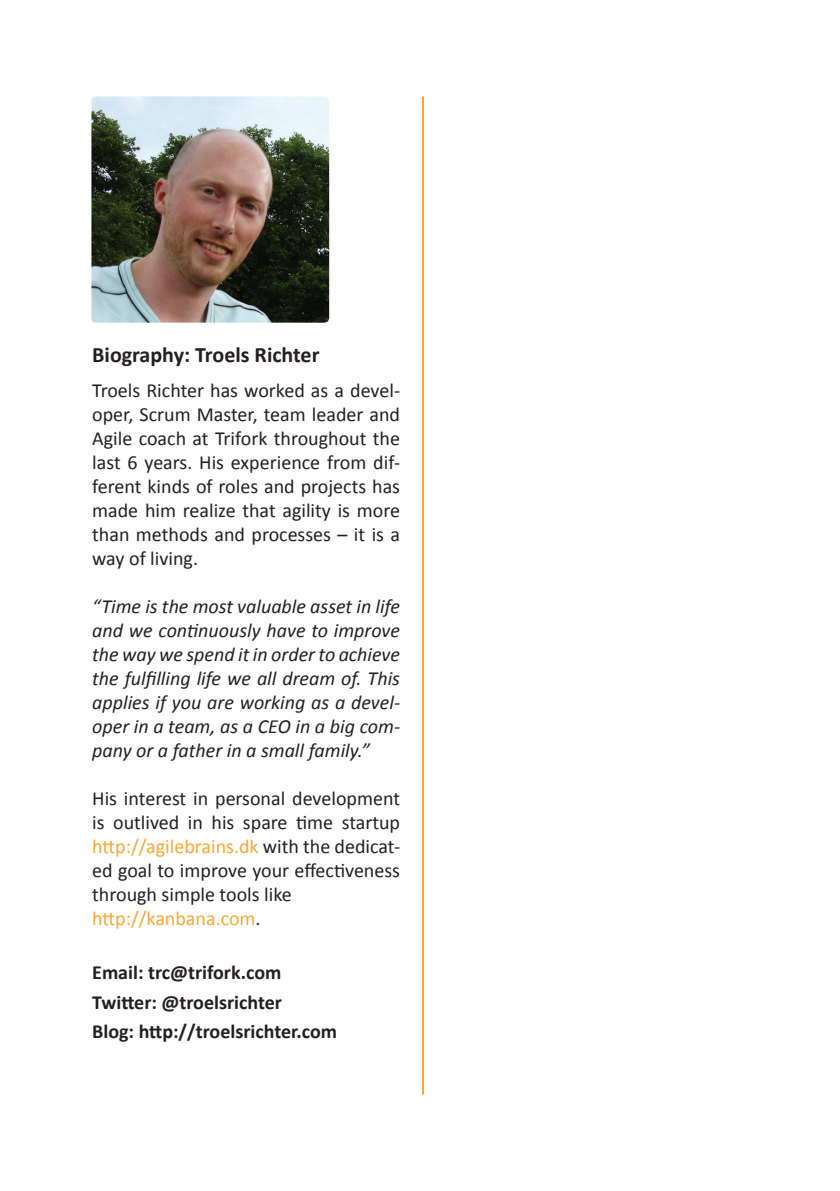
<style>
.page{position:relative;width:840px;height:1191px;background:#fff}
.page>*{position:absolute;margin:0;border:0;box-sizing:border-box;transform-origin:0 0}
.underrubrik{font:700 22px "Calibri";color:#231f20}
.Brødtekst{font:20px/24px "Calibri";color:#231f20;text-align:justify}
.Brødtekst-2{font:italic 20px/24px "Calibri";color:#231f20;text-align:justify}
.Bullets{font:700 20px "Calibri";color:#231f20}
.Brødtekst-3{font:20px "Calibri";color:#faa633}
.s1{color:#faa633}
.s2{color:#231f20}
</style>
<div class="page">
<hr style="left:422px;top:96px;width:2px;height:998px;background:#faa633">
<img style="left:91px;top:96px;width:238px;height:227px">
<p class="underrubrik" style="left:92px;top:341px;width:229px">Biography: Troels Richter</p>
<p class="Brødtekst" style="left:92px;top:377px;width:309px">Troels Richter has worked as a devel&shy;oper, Scrum Master, team leader and Agile coach at Trifork throughout the last 6 years. His experience from dif&shy;ferent kinds of roles and projects has made him realize that agility is more than methods and processes – it is a way of living.</p>
<p class="Brødtekst-2" style="left:92px;top:593px;width:309px">“Time is the most valuable asset in life and we continuously have to improve the way we spend it in order to achieve the fulfilling life we all dream of. This applies if you are working as a devel&shy;oper in a team, as a CEO in a big com&shy;pany or a father in a small family.”</p>
<p class="Brødtekst" style="left:92px;top:785px;width:309px">His interest in personal development is outlived in his spare time startup <span class="s1">http://agilebrains.dk</span> with the dedicat&shy;ed goal to improve your effectiveness through simple tools like</p>
<p class="Brødtekst-3" style="left:92px;top:906px;width:170px">http://kanbana.com<span class="s2">.</span></p>
<p class="Bullets" style="left:92px;top:960px;width:190px">Email: trc@trifork.com</p>
<p class="Bullets" style="left:92px;top:989px;width:191px">Twitter: @troelsrichter</p>
<p class="Bullets" style="left:92px;top:1019px;width:246px">Blog: http://troelsrichter.com</p>
</div>
